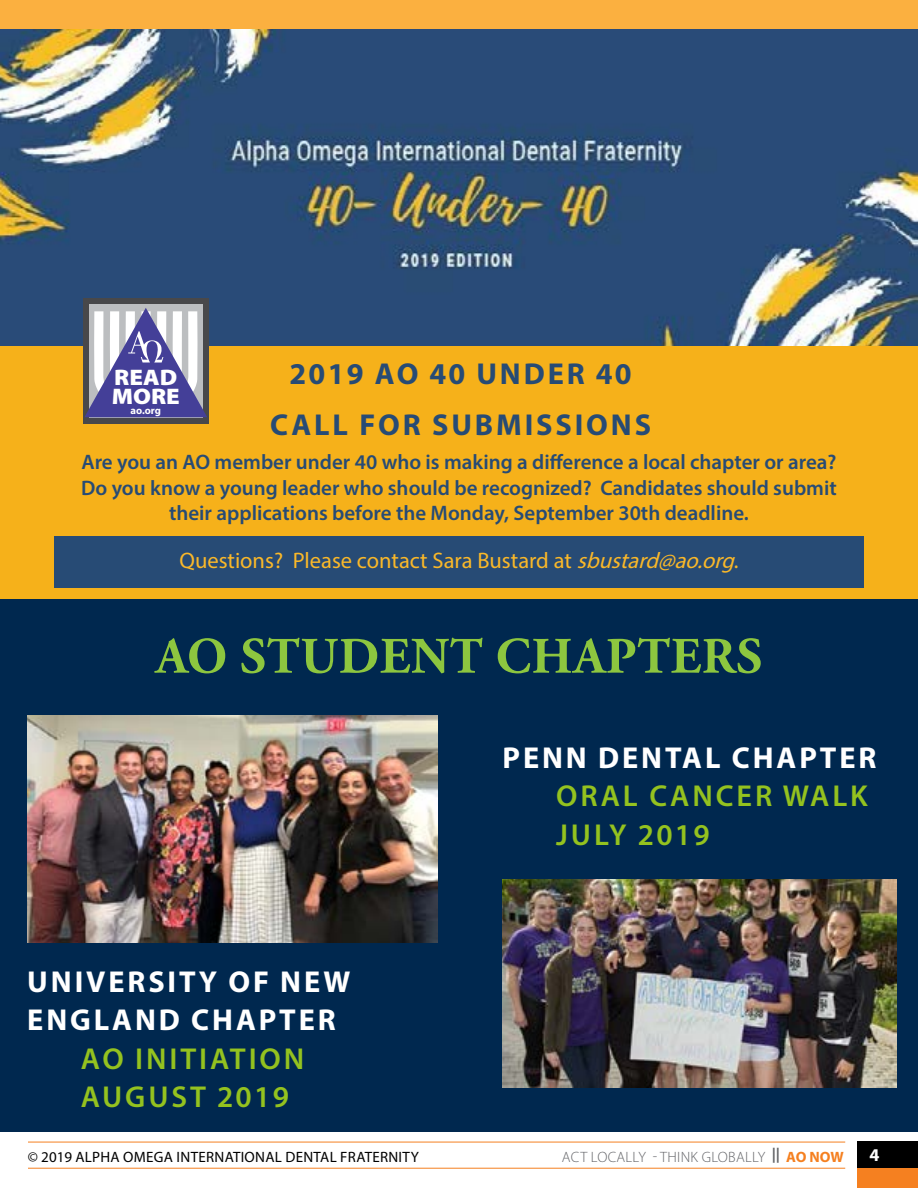
<style>
.page{position:relative;width:918px;height:1188px;background:#fff}
.page>*{position:absolute;margin:0;border:0;box-sizing:border-box;transform-origin:0 0}
.t1{font:700 51px "Adobe Garamond Pro";letter-spacing:.015em;color:#8dc63f}
.t2{font:700 30.3px/38.4px "Myriad Pro";letter-spacing:.095em;color:#fff}
.t3{font:600 30.3px/38.4px "Myriad Pro";letter-spacing:.095em;color:#94c21f}
.t4{font:700 30.3px/51.9px "Myriad Pro";letter-spacing:.095em;color:#274b75;text-align:center}
.t5{font:22.5px "Myriad Pro";color:#fab829}
.t6{font:900 22.5px/18.5px "Myriad Pro";color:#fff;scale:1.09 1}
.t7{font:600 21px/25.5px "Myriad Pro";color:#274b75;text-align:center}
.t8{font:18px "Nobel";color:#fff}
.t9{font:700 18px "Myriad Pro";color:#fff}
.t10{font:15px "Myriad Pro";letter-spacing:.02em;color:#000}
.t11{font:300 15px "Myriad Pro";letter-spacing:.02em;color:#636468}
.t12{font:700 10.65px "Myriad Pro";color:#fff}
.s1{font-style:italic}
.s2{font-weight:700;color:#f58020}
</style>
<div class="page">
<div style="left:0;top:337px;width:918px;height:266px;background:#f6b11a"></div>
<img style="left:0;top:29px;width:918px;height:317px">
<div style="left:858px;top:1142px;width:60px;height:26px;background:#000"></div>
<hr style="left:28px;top:1142px;width:817px;height:1px;background:#f58020">
<hr style="left:28px;top:1168px;width:817px;height:1px;background:#f58020">
<div style="left:858px;top:1168px;width:60px;height:20px;background:#f58020"></div>
<div style="left:0;top:0;width:918px;height:29px;background:#fbb040"></div>
<div style="left:0;top:599px;width:918px;height:533px;background:#00284f"></div>
<img style="left:27px;top:716px;width:411px;height:226px">
<img style="left:502px;top:880px;width:395px;height:207px">
<div style="left:54px;top:536px;width:810px;height:52px;background:#274b75"></div>
<div style="left:83px;top:298px;width:125px;height:126px;background:#48484a"></div>
<div style="left:89px;top:304px;width:114px;height:113px;background:#bcbec0"></div>
<svg style="left:84px;top:308px;width:123px;height:109px"></svg>
<h2 class="t4" style="left:270px;top:346px;width:382px">2019 AO 40 UNDER 40<br>CALL FOR SUBMISSIONS</h2>
<p class="t7" style="left:81px;top:449px;width:757px">Are you an AO member under 40 who is making a difference a local chapter or area?<br>Do you know a young leader who should be recognized? Candidates should submit their applications before the Monday, September 30th deadline.</p>
<p class="t5" style="left:179px;top:547px;width:563px">Questions? Please contact Sara Bustard at <span class="s1">sbustard@ao.org</span>.</p>
<p class="t6" style="left:112px;top:369px;width:64px">READ<br>MORE</p>
<p class="t12" style="left:131px;top:403px;width:32px">ao.org</p>
<h1 class="t1" style="left:156px;top:627px;width:608px">AO STUDENT CHAPTERS</h1>
<h2 class="t2" style="left:27px;top:962px;width:325px">UNIVERSITY OF NEW<br>ENGLAND CHAPTER</h2>
<h2 class="t3" style="left:81px;top:1039px;width:225px">AO INITIATION<br>AUGUST 2019</h2>
<h2 class="t2" style="left:503px;top:738px;width:375px">PENN DENTAL CHAPTER</h2>
<h2 class="t3" style="left:556px;top:776px;width:313px">ORAL CANCER WALK<br>JULY 2019</h2>
<p class="t10" style="left:28px;top:1147px;width:392px">© 2019 ALPHA OMEGA INTERNATIONAL DENTAL FRATERNITY</p>
<p class="t11" style="left:562px;top:1148px;width:283px">ACT LOCALLY - THINK GLOBALLY <sup>||</sup> <span class="s2">AO NOW</span></p>
<p class="t9" style="left:870px;top:1143px;width:11px">4</p>
<p class="t8" style="left:868px;top:1151px;width:12px">4</p>
</div>
